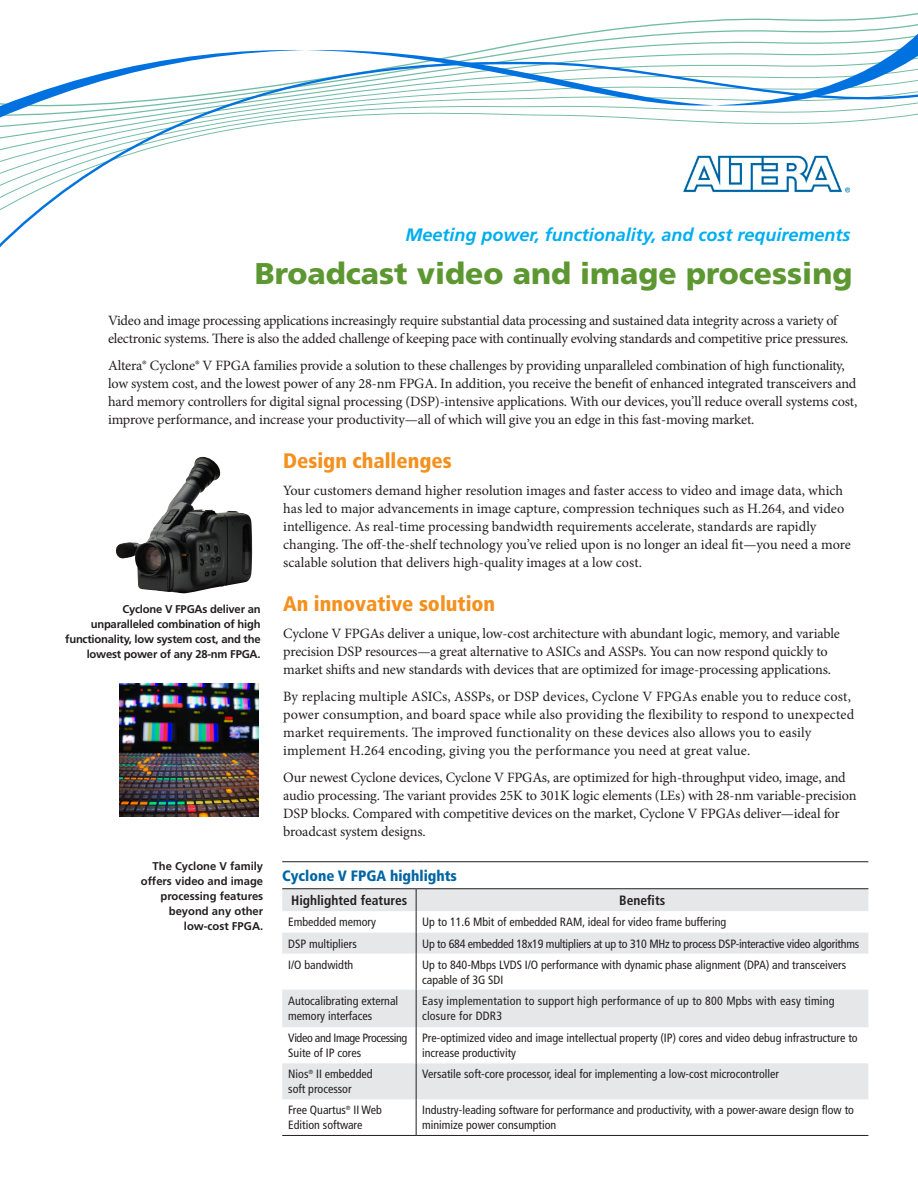
<style>
.page{position:relative;width:918px;height:1188px;background:#fff}
.page>*{position:absolute;margin:0;border:0;box-sizing:border-box;transform-origin:0 0}
._1_Title{font:900 30px "Frutiger LT Std";color:#5c9731}
._5_Header_1{font:900 condensed 21px "Frutiger LT Std";color:#f4901d}
._2_Subtitle{font:italic 700 18px "Frutiger LT Std";color:#00aeef}
._7_Table_title{font:900 condensed 15px "Frutiger LT Std";color:#0065a4}
._4_body_copy{font:14.25px/18px "Minion Pro";letter-spacing:-.01em;color:#231f20}
._4_body_copy-2{font:14.25px/18px "Minion Pro";letter-spacing:.01em;color:#231f20}
._7a_Table_header{font:700 condensed 13.5px "Frutiger LT Std";color:#231f20}
._7b_table_text{font:condensed 12px/15px "Frutiger LT Std";color:#231f20}
._7b_table_text-2{font:condensed 12px/15px "Frutiger LT Std";letter-spacing:.02em;color:#231f20}
._7b_table_text-3{font:condensed 12px "Frutiger LT Std";letter-spacing:-.02em;color:#231f20}
._7b_table_text-4{font:condensed 12px/15px "Frutiger LT Std";letter-spacing:-.03em;color:#231f20}
.Sidebar_body{font:700 11.25px/15px "Frutiger LT Std";letter-spacing:-.02em;color:#231f20;text-align:right}
.Sidebar_body-2{font:700 11.25px/15px "Frutiger LT Std";color:#231f20;text-align:right}
</style>
<div class="page">
<svg style="left:0;top:120px;width:873px;height:128px"></svg>
<svg style="left:0;top:13px;width:918px;height:107px"></svg>
<img style="left:116px;top:457px;width:137px;height:137px">
<svg style="left:282px;top:889px;width:586px;height:210px;fill:#e6e7e9"></svg>
<hr style="left:282px;top:861px;width:134px;height:1px;background:#231f20">
<hr style="left:416px;top:861px;width:452px;height:1px;background:#231f20">
<hr style="left:282px;top:888px;width:134px;height:1px;background:#231f20">
<hr style="left:416px;top:888px;width:452px;height:1px;background:#231f20">
<svg style="left:416px;top:889px;width:1px;height:65px"></svg>
<hr style="left:416px;top:954px;width:1px;height:36px;background:#231f20">
<hr style="left:416px;top:990px;width:1px;height:37px;background:#231f20">
<hr style="left:416px;top:1063px;width:1px;height:36px;background:#231f20">
<hr style="left:416px;top:1099px;width:1px;height:36px;background:#231f20">
<hr style="left:282px;top:1135px;width:134px;height:1px;background:#231f20">
<hr style="left:416px;top:1135px;width:452px;height:1px;background:#231f20">
<hr style="left:416px;top:1027px;width:1px;height:36px;background:#231f20">
<img style="left:119px;top:684px;width:140px;height:132px">
<p class="_2_Subtitle" style="left:405px;top:224px;width:447px">Meeting power, functionality, and cost requirements</p>
<p class="_1_Title" style="left:255px;top:255px;width:599px">Broadcast video and image processing</p>
<p class="_4_body_copy" style="left:108px;top:312px;width:742px">Video and image processing applications increasingly require substantial data processing and sustained data integrity across a variety of electronic systems. There is also the added challenge of keeping pace with continually evolving standards and competitive price pressures.</p>
<p class="_4_body_copy" style="left:108px;top:357px;width:751px">Altera® Cyclone® V FPGA families provide a solution to these challenges by providing unparalleled combination of high functionality, low system cost, and the lowest power of any 28-nm FPGA. In addition, you receive the benefit of enhanced integrated transceivers and hard memory controllers for digital signal processing (DSP)-intensive applications. With our devices, you’ll reduce overall systems cost, improve performance, and increase your productivity—all of which will give you an edge in this fast-moving market.</p>
<p class="_5_Header_1" style="left:283px;top:448px;width:170px">Design challenges</p>
<p class="_4_body_copy" style="left:283px;top:482px;width:569px">Your customers demand higher resolution images and faster access to video and image data, which has led to major advancements in image capture, compression techniques such as H.264, and video intelligence. As real-time processing bandwidth requirements accelerate, standards are rapidly changing. The off-the-shelf technology you’ve relied upon is no longer an ideal fit—you need a more scalable solution that delivers high-quality images at a low cost.</p>
<p class="_5_Header_1" style="left:283px;top:591px;width:214px">An innovative solution</p>
<p class="_4_body_copy" style="left:283px;top:625px;width:558px">Cyclone V FPGAs deliver a unique, low-cost architecture with abundant logic, memory, and variable precision DSP resources—a great alternative to ASICs and ASSPs. You can now respond quickly to market shifts and new standards with devices that are optimized for image-processing applications.</p>
<p class="_4_body_copy-2" style="left:283px;top:688px;width:573px">By replacing multiple ASICs, ASSPs, or DSP devices, Cyclone V FPGAs enable you to reduce cost, power consumption, and board space while also providing the flexibility to respond to unexpected market requirements. The improved functionality on these devices also allows you to easily implement H.264 encoding, giving you the performance you need at great value.</p>
<p class="_4_body_copy" style="left:283px;top:769px;width:575px">Our newest Cyclone devices, Cyclone V FPGAs, are optimized for high-throughput video, image, and audio processing. The variant provides 25K to 301K logic elements (LEs) with 28-nm variable-precision DSP blocks. Compared with competitive devices on the market, Cyclone V FPGAs deliver—ideal for broadcast system designs.</p>
<p class="Sidebar_body" style="left:65px;top:601px;width:197px">Cyclone V FPGAs deliver an unparalleled combination of high functionality, low system cost, and the lowest power of any 28-nm FPGA.</p>
<p class="Sidebar_body-2" style="left:141px;top:858px;width:124px">The Cyclone V family offers video and image processing features beyond any other low-cost FPGA.</p>
<p class="_7_Table_title" style="left:282px;top:867px;width:176px">Cyclone V FPGA highlights</p>
<p class="_7a_Table_header" style="left:291px;top:892px;width:118px">Highlighted features</p>
<p class="_7a_Table_header" style="left:619px;top:892px;width:48px">Benefits</p>
<p class="_7b_table_text" style="left:288px;top:915px;width:89px">Embedded memory</p>
<p class="_7b_table_text" style="left:422px;top:915px;width:306px">Up to 11.6 Mbit of embedded RAM, ideal for video frame buffering</p>
<p class="_7b_table_text" style="left:288px;top:936px;width:70px">DSP multipliers</p>
<p class="_7b_table_text-3" style="left:422px;top:936px;width:439px">Up to 684 embedded 18x19 multipliers at up to 310 MHz to process DSP-interactive video algorithms</p>
<p class="_7b_table_text" style="left:288px;top:957px;width:67px">I/O bandwidth</p>
<p class="_7b_table_text" style="left:422px;top:957px;width:426px">Up to 840-Mbps LVDS I/O performance with dynamic phase alignment (DPA) and transceivers capable of 3G SDI</p>
<p class="_7b_table_text" style="left:288px;top:993px;width:111px">Autocalibrating external memory interfaces</p>
<p class="_7b_table_text-2" style="left:422px;top:993px;width:414px">Easy implementation to support high performance of up to 800 Mpbs with easy timing closure for DDR3</p>
<p class="_7b_table_text-4" style="left:288px;top:1031px;width:121px">Video and Image Processing<br>Suite of IP cores</p>
<p class="_7b_table_text" style="left:422px;top:1031px;width:437px">Pre-optimized video and image intellectual property (IP) cores and video debug infrastructure to increase productivity</p>
<p class="_7b_table_text" style="left:288px;top:1067px;width:86px">Nios<sup>®</sup> II embedded soft processor</p>
<p class="_7b_table_text" style="left:422px;top:1067px;width:358px">Versatile soft-core processor, ideal for implementing a low-cost microcontroller</p>
<p class="_7b_table_text" style="left:288px;top:1103px;width:95px">Free Quartus<sup>®</sup> II Web<br>Edition software</p>
<p class="_7b_table_text" style="left:422px;top:1103px;width:433px">Industry-leading software for performance and productivity, with a power-aware design flow to minimize power consumption</p>
</div>
